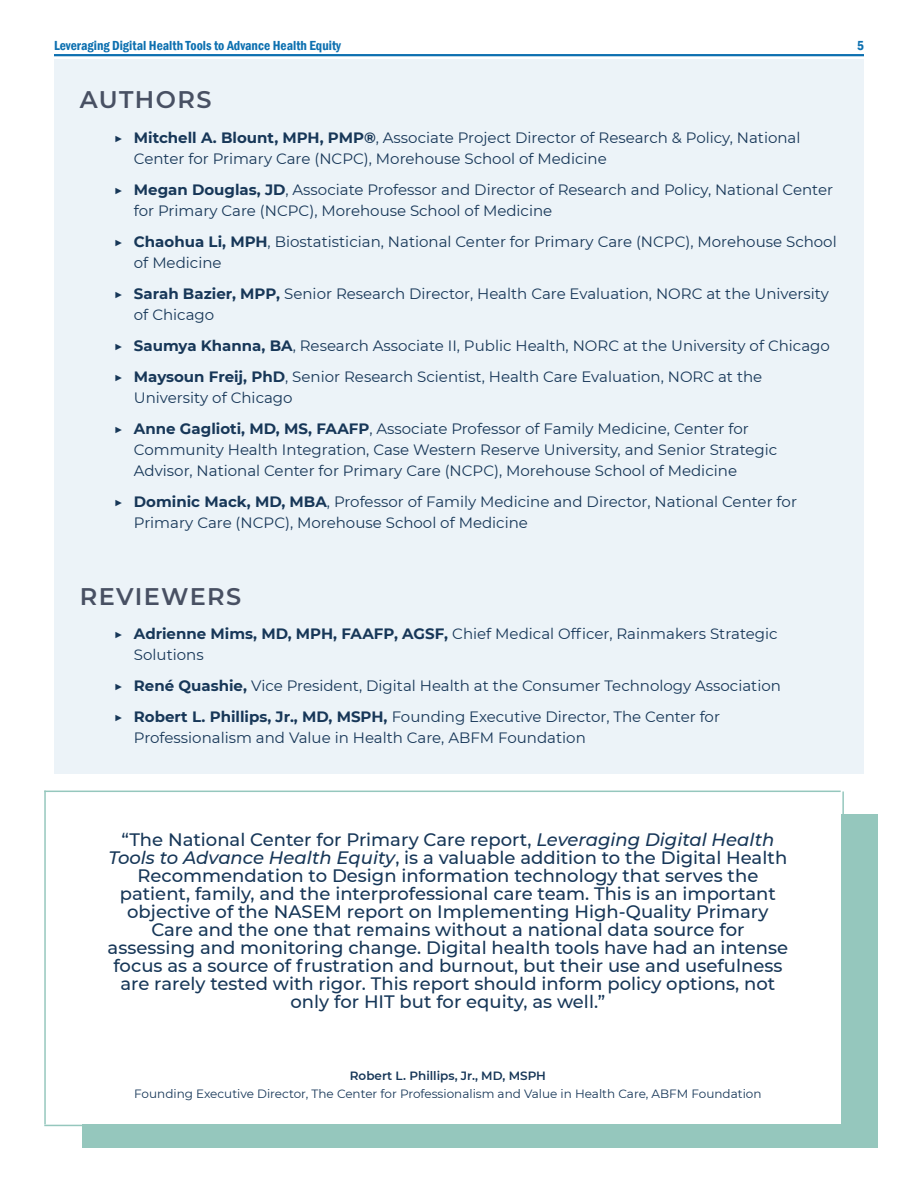
<style>
.page{position:relative;width:918px;height:1188px;background:#fff}
.page>*{position:absolute;margin:0;border:0;box-sizing:border-box;transform-origin:0 0}
.Subtitle_2{font:600 24px "Montserrat";letter-spacing:.06em;color:#485063}
.t1{font:500 18px/18px "Montserrat";color:#173758;text-align:center}
.t2{font:15px/21px "Montserrat";color:#173758}
.t3{font:600 condensed 13.5px "Franklin Gothic";color:#0d70b0}
.Quote_Attribution{font:12px/18px "Montserrat";color:#173758;text-align:center}
.s1{font-weight:700}
.s2{font-style:italic}
.s3{font-weight:600}
</style>
<div class="page">
<hr style="left:54px;top:54px;width:810px;height:2px;background:#0d70b0">
<div style="left:54px;top:59px;width:810px;height:715px;background:#ecf3f8"></div>
<hr style="left:44px;top:1125px;width:44px;height:1px;background:#95c7bd">
<div style="left:82px;top:814px;width:796px;height:334px;background:#95c7bd"></div>
<div style="left:45px;top:791px;width:796px;height:333px;background:#fff"></div>
<hr style="left:44px;top:791px;width:2px;height:333px;background:#95c7bd">
<hr style="left:44px;top:791px;width:797px;height:1px;background:#95c7bd">
<hr style="left:842px;top:792px;width:2px;height:24px;background:#95c7bd">
<p class="t3" style="left:54px;top:37px;width:289px">Leveraging Digital Health Tools to Advance Health Equity</p>
<p class="t3" style="left:857px;top:37px;width:8px">5</p>
<p class="Subtitle_2" style="left:80px;top:83px;width:133px">AUTHORS</p>
<p class="t2" style="left:134px;top:126px;width:668px;text-indent:-20px">▶ <span class="s1">Mitchell A. Blount, MPH, PMP®</span>, Associate Project Director of Research &amp; Policy, National<br>Center for Primary Care (NCPC), Morehouse School of Medicine</p>
<p class="t2" style="left:134px;top:178px;width:701px;text-indent:-20px">▶ <span class="s1">Megan Douglas, JD</span>, Associate Professor and Director of Research and Policy, National Center for Primary Care (NCPC), Morehouse School of Medicine</p>
<p class="t2" style="left:134px;top:230px;width:704px;text-indent:-20px">▶ <span class="s1">Chaohua Li, MPH</span>, Biostatistician, National Center for Primary Care (NCPC), Morehouse School of Medicine</p>
<p class="t2" style="left:134px;top:282px;width:697px;text-indent:-20px">▶ <span class="s1">Sarah Bazier, MPP,</span> Senior Research Director, Health Care Evaluation, NORC at the University of Chicago</p>
<p class="t2" style="left:114px;top:334px;width:718px">▶ <span class="s1">Saumya Khanna, BA</span>, Research Associate II, Public Health, NORC at the University of Chicago</p>
<p class="t2" style="left:134px;top:365px;width:630px;text-indent:-20px">▶ <span class="s1">Maysoun Freij, PhD</span>, Senior Research Scientist, Health Care Evaluation, NORC at the<br>University of Chicago</p>
<p class="t2" style="left:134px;top:417px;width:645px;text-indent:-20px">▶ <span class="s1">Anne Gaglioti, MD, MS, FAAFP</span>, Associate Professor of Family Medicine, Center for<br>Community Health Integration, Case Western Reserve University, and Senior Strategic<br>Advisor, National Center for Primary Care (NCPC), Morehouse School of Medicine</p>
<p class="t2" style="left:134px;top:490px;width:665px;text-indent:-20px">▶ <span class="s1">Dominic Mack, MD, MBA</span>, Professor of Family Medicine and Director, National Center for<br>Primary Care (NCPC), Morehouse School of Medicine</p>
<p class="Subtitle_2" style="left:80px;top:579px;width:163px">REVIEWERS</p>
<p class="t2" style="left:134px;top:623px;width:645px;text-indent:-20px">▶ <span class="s1">Adrienne Mims, MD, MPH, FAAFP, AGSF,</span> Chief Medical Officer, Rainmakers Strategic<br>Solutions</p>
<p class="t2" style="left:114px;top:675px;width:669px">▶ <span class="s1">René Quashie,</span> Vice President, Digital Health at the Consumer Technology Association</p>
<p class="t2" style="left:134px;top:706px;width:588px;text-indent:-20px">▶ <span class="s1">Robert L. Phillips, Jr., MD, MSPH,</span> Founding Executive Director, The Center for<br>Professionalism and Value in Health Care, ABFM Foundation</p>
<p class="t1" style="left:108px;top:830px;width:682px">“The National Center for Primary Care report, <span class="s2">Leveraging Digital Health Tools to Advance Health Equity</span>, is a valuable addition to the Digital Health Recommendation to Design information technology that serves the patient, family, and the interprofessional care team. This is an important objective of the NASEM report on Implementing High-Quality Primary Care and the one that remains without a national data source for assessing and monitoring change. Digital health tools have had an intense focus as a source of frustration and burnout, but their use and usefulness are rarely tested with rigor. This report should inform policy options, not only for HIT but for equity, as well.”</p>
<p class="Quote_Attribution" style="left:134px;top:1066px;width:629px"><span class="s3">Robert L. Phillips, Jr., MD, MSPH<br></span>Founding Executive Director, The Center for Professionalism and Value in Health Care, ABFM Foundation</p>
</div>
